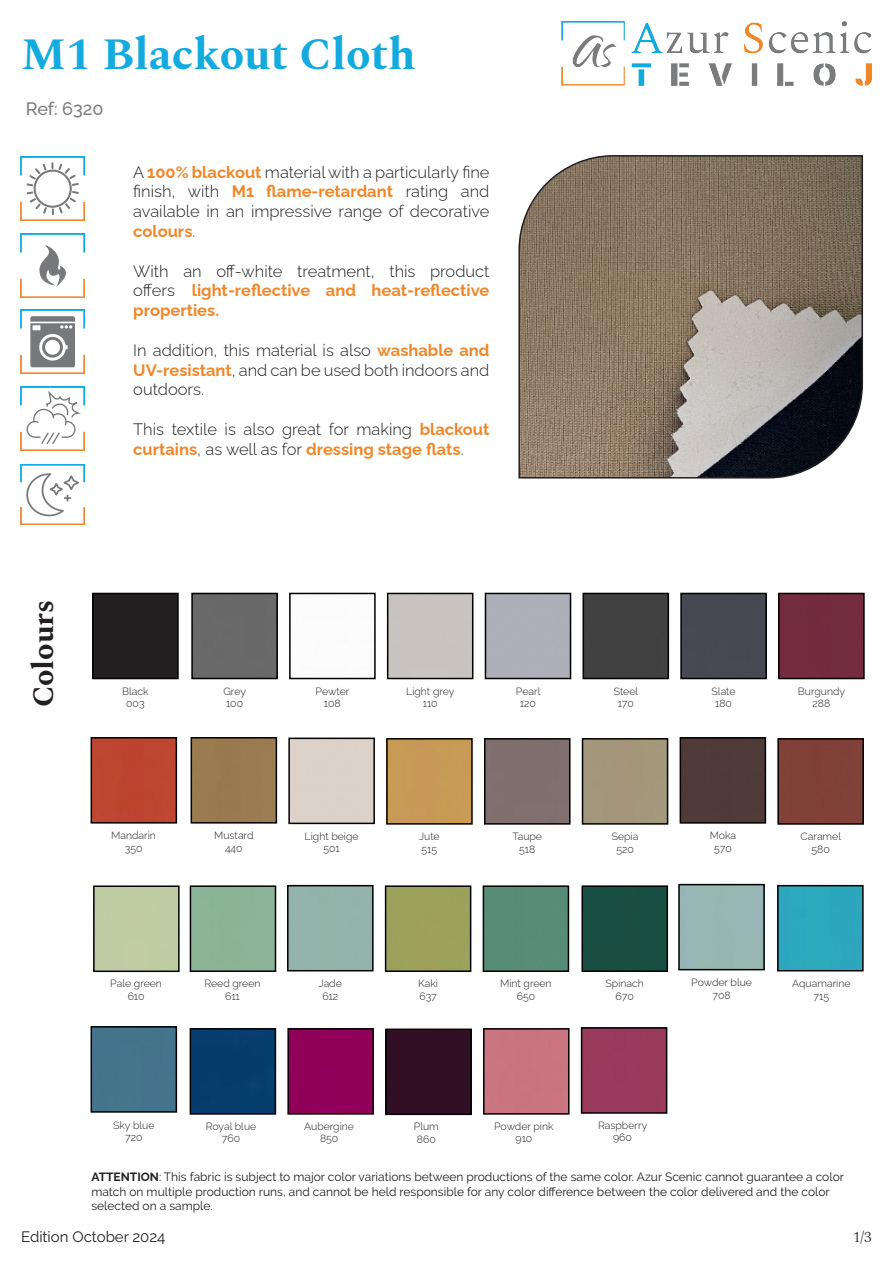
<style>
.page{position:relative;width:893px;height:1263px;background:#fff}
.page>*{position:absolute;margin:0;border:0;box-sizing:border-box;transform-origin:0 0}
.t1{font:700 45px "Spectral";color:#13abdf}
.t2{font:700 30px "Spectral";color:#231f20}
.t3{font:500 18px "Raleway";color:#7b7c7e}
.t4{font:300 16.5px/19.8px "Raleway";color:#231f20;text-align:justify}
.t5{font:700 16.5px/19.8px "Raleway";color:#f08729;text-align:justify}
.t6{font:15px "Raleway";color:#231f20}
.t7{font:300 15px "Spectral";color:#231f20}
.t8{font:12px/14.4px "Raleway";color:#231f20}
.t9{font:300 10.5px "Raleway";color:#231f20}
.s1{font-weight:700;color:#f08729}
.s2{font-weight:300;color:#231f20}
.s3{font-weight:700}
</style>
<div class="page">
<img style="left:562px;top:21px;width:309px;height:64px">
<div style="left:193px;top:1031px;width:80px;height:81px;background:#073c6e"></div>
<div style="left:190px;top:1028px;width:86px;height:87px;border:2px solid #000"></div>
<div style="left:194px;top:596px;width:81px;height:80px;background:#696969"></div>
<div style="left:191px;top:593px;width:87px;height:86px;border:2px solid #000"></div>
<div style="left:290px;top:1031px;width:81px;height:81px;background:#900059"></div>
<div style="left:287px;top:1028px;width:87px;height:87px;border:2px solid #000"></div>
<div style="left:94px;top:740px;width:80px;height:80px;background:#be452f"></div>
<div style="left:91px;top:737px;width:86px;height:86px;border:2px solid #000"></div>
<div style="left:389px;top:741px;width:81px;height:81px;background:#c79a55"></div>
<div style="left:386px;top:738px;width:87px;height:87px;border:2px solid #000"></div>
<div style="left:94px;top:1029px;width:80px;height:81px;background:#44748c"></div>
<div style="left:91px;top:1026px;width:86px;height:87px;border:2px solid #000"></div>
<img style="left:21px;top:233px;width:64px;height:64px">
<svg style="left:40px;top:245px;width:33px;height:40px"></svg>
<img style="left:21px;top:386px;width:64px;height:64px">
<svg style="left:26px;top:389px;width:54px;height:57px"></svg>
<img style="left:21px;top:465px;width:64px;height:60px">
<svg style="left:25px;top:473px;width:57px;height:45px"></svg>
<img style="left:21px;top:310px;width:64px;height:64px">
<svg style="left:30px;top:316px;width:45px;height:51px"></svg>
<svg style="left:518px;top:155px;width:346px;height:324px;background:#887c6e"></svg>
<div style="left:388px;top:888px;width:80px;height:81px;background:#9ca15a"></div>
<div style="left:385px;top:885px;width:86px;height:87px;border:2px solid #000"></div>
<img style="left:21px;top:157px;width:64px;height:64px">
<svg style="left:27px;top:163px;width:52px;height:52px"></svg>
<div style="left:780px;top:888px;width:81px;height:80px;background:#2da7bd"></div>
<div style="left:777px;top:885px;width:87px;height:86px;border:2px solid #000"></div>
<div style="left:485px;top:593px;width:86px;height:86px;border:2px solid #000"></div>
<div style="left:289px;top:593px;width:87px;height:86px;border:2px solid #000"></div>
<div style="left:388px;top:1031px;width:81px;height:81px;background:#321025"></div>
<div style="left:385px;top:1028px;width:87px;height:87px;border:2px solid #000"></div>
<div style="left:287px;top:885px;width:87px;height:86px;border:2px solid #000"></div>
<div style="left:683px;top:596px;width:81px;height:80px;background:#474952"></div>
<div style="left:680px;top:593px;width:87px;height:86px;border:2px solid #000"></div>
<div style="left:585px;top:596px;width:81px;height:80px;background:#414141"></div>
<div style="left:582px;top:593px;width:87px;height:86px;border:2px solid #000"></div>
<div style="left:288px;top:738px;width:87px;height:86px;border:2px solid #000"></div>
<div style="left:484px;top:738px;width:86px;height:87px;border:2px solid #000"></div>
<div style="left:387px;top:593px;width:86px;height:86px;border:2px solid #000"></div>
<div style="left:683px;top:740px;width:80px;height:81px;background:#4f3a39"></div>
<div style="left:680px;top:737px;width:86px;height:87px;border:2px solid #000"></div>
<div style="left:781px;top:596px;width:81px;height:80px;background:#742c3f"></div>
<div style="left:778px;top:593px;width:87px;height:86px;border:2px solid #000"></div>
<div style="left:190px;top:885px;width:86px;height:87px;border:2px solid #000"></div>
<div style="left:93px;top:885px;width:87px;height:87px;border:2px solid #000"></div>
<div style="left:780px;top:741px;width:81px;height:81px;background:#804138"></div>
<div style="left:777px;top:738px;width:87px;height:87px;border:2px solid #000"></div>
<div style="left:584px;top:1030px;width:80px;height:81px;background:#993a5b"></div>
<div style="left:581px;top:1027px;width:86px;height:87px;border:2px solid #000"></div>
<div style="left:194px;top:740px;width:80px;height:80px;background:#9b7b4f"></div>
<div style="left:191px;top:737px;width:86px;height:86px;border:2px solid #000"></div>
<div style="left:483px;top:1028px;width:87px;height:87px;border:2px solid #000"></div>
<div style="left:486px;top:888px;width:80px;height:81px;background:#578c77"></div>
<div style="left:483px;top:885px;width:86px;height:87px;border:2px solid #000"></div>
<div style="left:582px;top:738px;width:86px;height:87px;border:2px solid #000"></div>
<div style="left:678px;top:884px;width:87px;height:86px;border:2px solid #000"></div>
<div style="left:584px;top:888px;width:81px;height:81px;background:#195042"></div>
<div style="left:581px;top:885px;width:87px;height:87px;border:2px solid #000"></div>
<div style="left:93px;top:593px;width:85px;height:85px;background:#231f20"></div>
<div style="left:92px;top:593px;width:87px;height:86px;border:2px solid #000"></div>
<p class="t1" style="left:21px;top:21px;width:396px">M1 Blackout Cloth</p>
<p class="t3" style="left:26px;top:94px;width:79px">Ref: 6320</p>
<p class="t4" style="left:133px;top:160px;width:358px">A <span class="s1">100% blackout</span> material with a particularly fine finish, with <span class="s1">M1 flame-retardant</span> rating and available in an impressive range of decorative <span class="s1">colours</span>.</p>
<p class="t5" style="left:133px;top:259px;width:358px"><span class="s2">With an off-white treatment, this product offers</span> light-reflective and heat-reflective properties.</p>
<p class="t4" style="left:133px;top:338px;width:358px">In addition, this material is also <span class="s1">washable and UV-resistant</span>, and can be used both indoors and outdoors.</p>
<p class="t4" style="left:133px;top:417px;width:358px">This textile is also great for making <span class="s1">blackout curtains</span>, as well as for <span class="s1">dressing stage flats</span>.</p>
<p class="t2" style="left:21px;top:707px;width:109px;rotate:-90deg">Colours</p>
<p class="t9" style="left:122px;top:683px;width:28px">Black</p>
<p class="t9" style="left:126px;top:695px;width:20px">003</p>
<p class="t9" style="left:111px;top:827px;width:46px">Mandarin</p>
<p class="t9" style="left:125px;top:839px;width:19px">350</p>
<p class="t9" style="left:223px;top:683px;width:24px">Grey</p>
<p class="t9" style="left:226px;top:695px;width:19px">100</p>
<p class="t9" style="left:214px;top:827px;width:41px">Mustard</p>
<p class="t9" style="left:225px;top:840px;width:19px">440</p>
<p class="t9" style="left:316px;top:683px;width:35px">Pewter</p>
<p class="t9" style="left:324px;top:695px;width:18px">108</p>
<p class="t9" style="left:406px;top:683px;width:50px">Light grey</p>
<p class="t9" style="left:423px;top:695px;width:16px">110</p>
<p class="t9" style="left:305px;top:827px;width:56px">Light beige</p>
<p class="t9" style="left:323px;top:840px;width:18px">501</p>
<p class="t9" style="left:419px;top:828px;width:22px">Jute</p>
<p class="t9" style="left:422px;top:841px;width:17px">515</p>
<p class="t9" style="left:516px;top:683px;width:26px">Pearl</p>
<p class="t9" style="left:520px;top:695px;width:18px">120</p>
<p class="t9" style="left:512px;top:828px;width:31px">Taupe</p>
<p class="t9" style="left:519px;top:841px;width:18px">518</p>
<p class="t9" style="left:614px;top:683px;width:26px">Steel</p>
<p class="t9" style="left:618px;top:695px;width:18px">170</p>
<p class="t9" style="left:612px;top:828px;width:28px">Sepia</p>
<p class="t9" style="left:616px;top:841px;width:19px">520</p>
<p class="t9" style="left:712px;top:683px;width:26px">Slate</p>
<p class="t9" style="left:715px;top:695px;width:18px">180</p>
<p class="t9" style="left:710px;top:827px;width:28px">Moka</p>
<p class="t9" style="left:714px;top:839px;width:19px">570</p>
<p class="t9" style="left:798px;top:683px;width:49px">Burgundy</p>
<p class="t9" style="left:812px;top:695px;width:19px">288</p>
<p class="t9" style="left:801px;top:828px;width:42px">Caramel</p>
<p class="t9" style="left:811px;top:841px;width:20px">580</p>
<p class="t9" style="left:110px;top:975px;width:53px">Pale green</p>
<p class="t9" style="left:128px;top:988px;width:18px">610</p>
<p class="t9" style="left:204px;top:975px;width:58px">Reed green</p>
<p class="t9" style="left:225px;top:987px;width:16px">611</p>
<p class="t9" style="left:319px;top:975px;width:25px">Jade</p>
<p class="t9" style="left:322px;top:988px;width:17px">612</p>
<p class="t9" style="left:113px;top:1116px;width:43px">Sky blue</p>
<p class="t9" style="left:125px;top:1129px;width:19px">720</p>
<p class="t9" style="left:206px;top:1117px;width:52px">Royal blue</p>
<p class="t9" style="left:222px;top:1130px;width:20px">760</p>
<p class="t9" style="left:304px;top:1117px;width:51px">Aubergine</p>
<p class="t9" style="left:320px;top:1130px;width:20px">850</p>
<p class="t9" style="left:418px;top:975px;width:21px">Kaki</p>
<p class="t9" style="left:419px;top:988px;width:19px">637</p>
<p class="t9" style="left:414px;top:1118px;width:27px">Plum</p>
<p class="t9" style="left:417px;top:1130px;width:20px">860</p>
<p class="t9" style="left:500px;top:975px;width:53px">Mint green</p>
<p class="t9" style="left:517px;top:987px;width:20px">650</p>
<p class="t9" style="left:606px;top:975px;width:40px">Spinach</p>
<p class="t9" style="left:616px;top:987px;width:20px">670</p>
<p class="t9" style="left:691px;top:974px;width:62px">Powder blue</p>
<p class="t9" style="left:713px;top:986px;width:20px">708</p>
<p class="t9" style="left:792px;top:975px;width:60px">Aquamarine</p>
<p class="t9" style="left:814px;top:987px;width:17px">715</p>
<p class="t9" style="left:494px;top:1117px;width:61px">Powder pink</p>
<p class="t9" style="left:516px;top:1130px;width:18px">910</p>
<p class="t9" style="left:598px;top:1116px;width:51px">Raspberry</p>
<p class="t9" style="left:613px;top:1129px;width:20px">960</p>
<p class="t8" style="left:91px;top:1170px;width:754px"><span class="s3">ATTENTION</span>: This fabric is subject to major color variations between productions of the same color. Azur Scenic cannot guarantee a color match on multiple production runs, and cannot be held responsible for any color difference between the color delivered and the color selected on a sample.</p>
<h3 class="t6" style="left:21px;top:1228px;width:146px">Edition October 2024</h3>
<h3 class="t7" style="left:853px;top:1226px;width:20px">1/3</h3>
</div>
